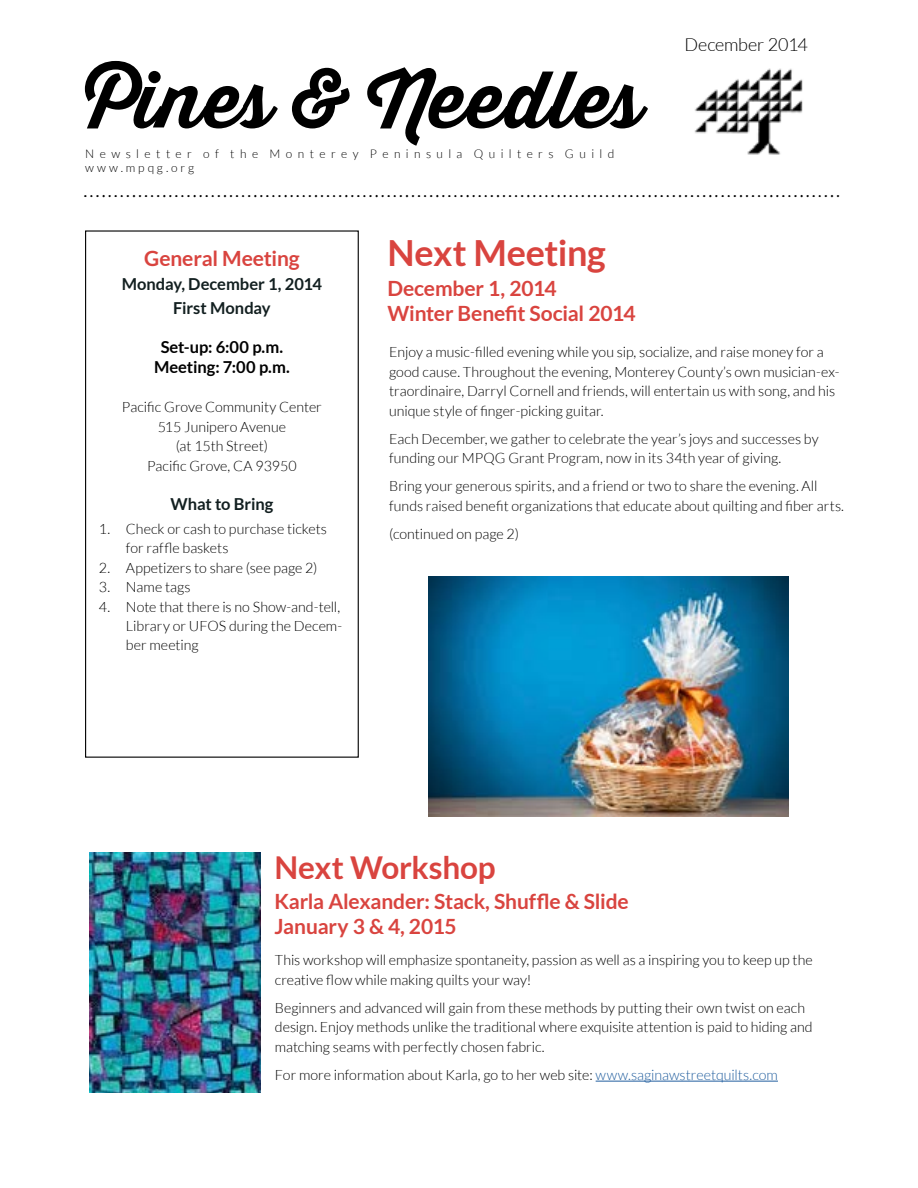
<style>
.page{position:relative;width:918px;height:1188px;background:#fff}
.page>*{position:absolute;margin:0;border:0;box-sizing:border-box;transform-origin:0 0}
.t1{font:700 78px "Thirsty Script";letter-spacing:.005em;color:#000}
.t2{font:700 36px "Lato";letter-spacing:-.005em;color:#d9443f}
.t3{font:700 31.5px "Lato";letter-spacing:-.01em;color:#d9443f}
.t4{font:700 21px/25.2px "Lato";letter-spacing:-.005em;color:#d9443f}
.t5{font:300 18px "Lato";letter-spacing:-.015em;color:#000}
.t6{font:700 16.5px/24px "Lato";color:#121f20;text-align:center}
.t7{font:700 16.5px/19.8px "Lato";color:#000;text-align:center}
.t8{font:300 14.25px/19.5px "Lato";color:#000}
.t9{font:300 12px/14.4px "Lato";letter-spacing:.45em;color:#000}
.s1{color:#215e9e}
</style>
<div class="page">
<img style="left:694px;top:68px;width:109px;height:87px">
<div style="left:85px;top:230px;width:274px;height:528px;border:1px solid #000"></div>
<hr style="left:596px;top:1081px;width:182px;height:1px;background:#215e9e">
<img style="left:89px;top:853px;width:172px;height:240px">
<img style="left:428px;top:576px;width:360px;height:240px">
<h1 class="t1" style="left:85px;top:41px;width:559px">Pines &amp; Needles</h1>
<p class="t9" style="left:85px;top:146px;width:531px">Newsletter of the Monterey Peninsula Quilters Guild www.mpqg.org</p>
<p class="t5" style="left:684px;top:35px;width:125px">December 2014</p>
<h3 class="t4" style="left:144px;top:246px;width:157px">General Meeting</h3>
<p class="t6" style="left:122px;top:272px;width:202px">Monday, December 1, 2014<br>First Monday</p>
<p class="t7" style="left:154px;top:337px;width:137px">Set-up: 6:00 p.m.<br>Meeting: 7:00 p.m.</p>
<p class="t8" style="left:122px;top:397px;width:202px;text-align:center">Pacific Grove Community Center<br>515 Junipero Avenue<br>(at 15th Street)<br>Pacific Grove, CA 93950</p>
<p class="t6" style="left:171px;top:492px;width:104px">What to Bring</p>
<p class="t8" style="left:126px;top:519px;width:203px;text-indent:-27px">1. Check or cash to purchase tickets for raffle baskets</p>
<p class="t8" style="left:99px;top:558px;width:220px">2. Appetizers to share (see page 2)</p>
<p class="t8" style="left:99px;top:577px;width:93px">3. Name tags</p>
<p class="t8" style="left:126px;top:597px;width:218px;text-indent:-27px">4. Note that there is no Show-and-tell,<br>Library or UFOS during the Decem&shy;ber meeting</p>
<h2 class="t2" style="left:387px;top:232px;width:220px">Next Meeting</h2>
<h3 class="t4" style="left:387px;top:275px;width:250px">December 1, 2014<br>Winter Benefit Social 2014</h3>
<p class="t8" style="left:389px;top:342px;width:452px">Enjoy a music-filled evening while you sip, socialize, and raise money for a good cause. Throughout the evening, Monterey County’s own musician-ex&shy;traordinaire, Darryl Cornell and friends, will entertain us with song, and his unique style of finger-picking guitar.</p>
<p class="t8" style="left:389px;top:429px;width:431px">Each December, we gather to celebrate the year’s joys and successes by funding our MPQG Grant Program, now in its 34th year of giving.</p>
<p class="t8" style="left:389px;top:476px;width:456px">Bring your generous spirits, and a friend or two to share the evening. All funds raised benefit organizations that educate about quilting and fiber arts.</p>
<p class="t8" style="left:389px;top:524px;width:131px">(continued on page 2)</p>
<h3 class="t3" style="left:275px;top:850px;width:223px">Next Workshop</h3>
<h3 class="t4" style="left:275px;top:888px;width:356px">Karla Alexander: Stack, Shuffle &amp; Slide<br>January 3 &amp; 4, 2015</h3>
<p class="t8" style="left:275px;top:951px;width:539px">This workshop will emphasize spontaneity, passion as well as a inspiring you to keep up the creative flow while making quilts your way!</p>
<p class="t8" style="left:275px;top:998px;width:539px">Beginners and advanced will gain from these methods by putting their own twist on each design. Enjoy methods unlike the traditional where exquisite attention is paid to hiding and matching seams with perfectly chosen fabric.</p>
<p class="t8" style="left:275px;top:1065px;width:505px">For more information about Karla, go to her web site: <span class="s1">www.saginawstreetquilts.com</span></p>
</div>
